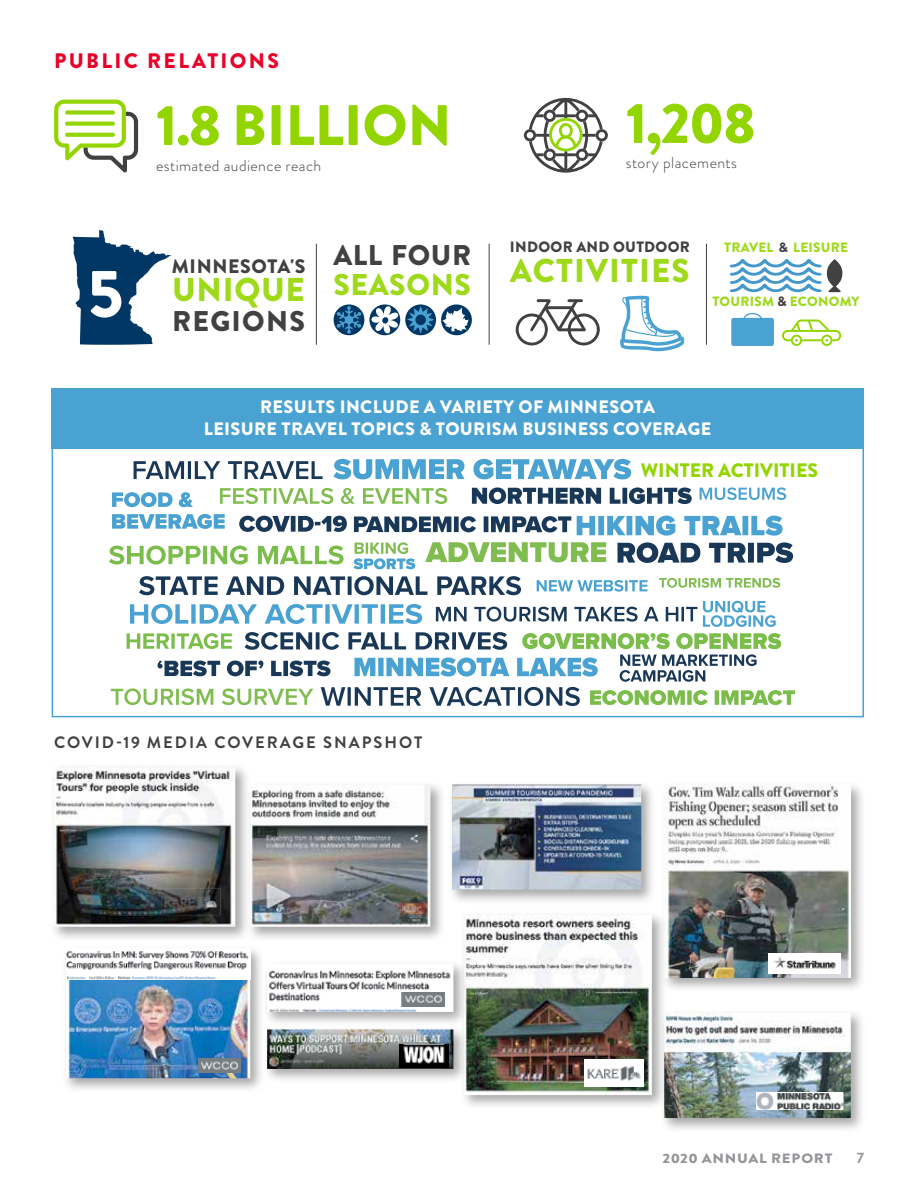
<style>
.page{position:relative;width:918px;height:1188px;background:#fff}
.page>*{position:absolute;margin:0;border:0;box-sizing:border-box;transform-origin:0 0}
.t1{font:900 67.5px "Brandon Grotesque";color:#fff}
.t2{font:900 57px "Brandon Grotesque";color:#93d500}
.t3{font:900 33px "Brandon Grotesque";letter-spacing:.035em;color:#9ed91a}
.t4{font:900 30px "Brandon Grotesque";letter-spacing:.02em;color:#9ed91a}
.t5{font:900 28.5px "Brandon Grotesque";letter-spacing:.045em;color:#414042}
.t6{font:900 21px "Brandon Grotesque";letter-spacing:.11em;color:#ea0029}
.t7{font:900 19.5px "Brandon Grotesque";color:#93d500}
.t8{font:900 19.5px "Brandon Grotesque";letter-spacing:.035em;color:#414042}
.t9{font:900 18px/21.6px "Brandon Grotesque";letter-spacing:.02em;color:#fff;text-align:center}
.t10{font:700 16.8px/20.2px "Proxima Nova";color:#fff;text-align:center}
.t11{font:700 16.5px "Brandon Grotesque";letter-spacing:.12em;color:#414042}
.t12{font:300 15.75px "Brandon Grotesque";letter-spacing:.025em;color:#414042}
.t13{font:900 15px "Brandon Grotesque";letter-spacing:.02em;color:#414042}
.t14{font:700 15px "Brandon Grotesque";color:#939598}
.t15{font:900 13.5px "Brandon Grotesque";letter-spacing:.02em;color:#9ed91a}
.t16{font:900 13.5px "Brandon Grotesque";letter-spacing:.05em;color:#939598;scale:1.11 1}
.s1{color:#414042}
</style>
<div class="page">
<svg style="left:54px;top:100px;width:84px;height:72px"></svg>
<div style="left:65px;top:110px;width:50px;height:5px;background:#93d500;border-radius:2px"></div>
<svg style="left:65px;top:122px;width:50px;height:4px"></svg>
<svg style="left:65px;top:133px;width:50px;height:4px"></svg>
<svg style="left:524px;top:98px;width:84px;height:75px"></svg>
<svg style="left:73px;top:230px;width:98px;height:115px"></svg>
<hr style="left:316px;top:244px;width:1px;height:101px;background:#414042">
<hr style="left:706px;top:244px;width:1px;height:101px;background:#414042">
<svg style="left:516px;top:299px;width:84px;height:47px"></svg>
<svg style="left:730px;top:259px;width:112px;height:34px"></svg>
<div style="left:731px;top:318px;width:43px;height:28px;background:#49a2d2;border-radius:2px"></div>
<div style="left:743px;top:313px;width:19px;height:12px;border:1px solid #49a2d2;border-radius:50%"></div>
<hr style="left:489px;top:244px;width:1px;height:101px;background:#414042">
<svg style="left:334px;top:304px;width:30px;height:31px"></svg>
<svg style="left:337px;top:306px;width:24px;height:28px"></svg>
<svg style="left:369px;top:304px;width:31px;height:31px"></svg>
<svg style="left:371px;top:306px;width:28px;height:28px"></svg>
<svg style="left:405px;top:304px;width:31px;height:31px"></svg>
<svg style="left:407px;top:306px;width:28px;height:28px"></svg>
<svg style="left:441px;top:304px;width:31px;height:31px"></svg>
<svg style="left:443px;top:308px;width:26px;height:24px"></svg>
<svg style="left:620px;top:295px;width:65px;height:56px"></svg>
<svg style="left:782px;top:320px;width:59px;height:26px"></svg>
<div style="left:50px;top:763px;width:200px;height:179px;background:#000;opacity:.35"></div>
<img style="left:54px;top:767px;width:181px;height:160px">
<img style="left:161px;top:889px;width:59px;height:26px">
<div style="left:448px;top:780px;width:208px;height:125px;background:#000;opacity:.35"></div>
<img style="left:452px;top:785px;width:189px;height:105px">
<div style="left:246px;top:780px;width:200px;height:162px;background:#000;opacity:.35"></div>
<img style="left:250px;top:785px;width:180px;height:142px">
<div style="left:661px;top:780px;width:205px;height:213px;background:#000;opacity:.35"></div>
<img style="left:665px;top:785px;width:186px;height:193px">
<img style="left:768px;top:954px;width:73px;height:19px">
<div style="left:459px;top:910px;width:208px;height:200px;background:#000;opacity:.35"></div>
<img style="left:464px;top:915px;width:188px;height:180px">
<img style="left:584px;top:1060px;width:60px;height:26px">
<div style="left:263px;top:959px;width:206px;height:68px;background:#000;opacity:.35"></div>
<img style="left:267px;top:964px;width:186px;height:48px">
<img style="left:402px;top:992px;width:42px;height:14px">
<div style="left:660px;top:1008px;width:206px;height:125px;background:#000;opacity:.35"></div>
<img style="left:664px;top:1012px;width:187px;height:106px">
<svg style="left:757px;top:1109px;width:86px;height:1px"></svg>
<svg style="left:843px;top:1093px;width:1px;height:16px"></svg>
<img style="left:757px;top:1093px;width:86px;height:16px">
<div style="left:62px;top:945px;width:204px;height:149px;background:#000;opacity:.35"></div>
<img style="left:66px;top:949px;width:184px;height:129px">
<img style="left:66px;top:975px;width:184px;height:4px">
<img style="left:198px;top:1058px;width:42px;height:15px">
<div style="left:263px;top:1025px;width:206px;height:59px;background:#000;opacity:.35"></div>
<img style="left:267px;top:1029px;width:186px;height:40px">
<img style="left:399px;top:1044px;width:50px;height:23px">
<div style="left:52px;top:389px;width:812px;height:60px;background:#49a2d2"></div>
<svg style="left:659px;top:578px;width:121px;height:10px"></svg>
<svg style="left:472px;top:487px;width:220px;height:17px"></svg>
<svg style="left:220px;top:488px;width:227px;height:16px"></svg>
<svg style="left:139px;top:576px;width:382px;height:19px"></svg>
<svg style="left:537px;top:580px;width:110px;height:12px"></svg>
<svg style="left:577px;top:516px;width:206px;height:20px"></svg>
<svg style="left:700px;top:487px;width:86px;height:13px"></svg>
<svg style="left:425px;top:542px;width:181px;height:20px"></svg>
<svg style="left:618px;top:542px;width:175px;height:21px"></svg>
<svg style="left:109px;top:546px;width:235px;height:19px"></svg>
<svg style="left:354px;top:542px;width:61px;height:27px"></svg>
<svg style="left:134px;top:461px;width:189px;height:18px"></svg>
<svg style="left:333px;top:459px;width:298px;height:20px"></svg>
<svg style="left:484px;top:516px;width:87px;height:16px"></svg>
<svg style="left:354px;top:516px;width:122px;height:16px"></svg>
<svg style="left:239px;top:516px;width:108px;height:16px"></svg>
<svg style="left:112px;top:514px;width:113px;height:15px"></svg>
<svg style="left:112px;top:492px;width:81px;height:15px"></svg>
<svg style="left:111px;top:601px;width:684px;height:105px"></svg>
<p class="t6" style="left:54px;top:46px;width:226px">PUBLIC RELATIONS</p>
<h1 class="t1" style="left:88px;top:246px;width:37px">5</h1>
<h2 class="t2" style="left:156px;top:85px;width:297px">1.8 BILLION</h2>
<p class="t12" style="left:156px;top:155px;width:167px">estimated audience reach</p>
<p class="t8" style="left:172px;top:252px;width:135px">MINNESOTA'S</p>
<h3 class="t3" style="left:172px;top:266px;width:134px">UNIQUE</h3>
<h3 class="t5" style="left:172px;top:301px;width:134px">REGIONS</h3>
<h3 class="t5" style="left:333px;top:235px;width:139px">ALL FOUR</h3>
<h3 class="t4" style="left:333px;top:263px;width:139px">SEASONS</h3>
<h2 class="t2" style="left:626px;top:83px;width:131px">1,208</h2>
<p class="t12" style="left:626px;top:151px;width:113px">story placements</p>
<p class="t13" style="left:510px;top:236px;width:181px">INDOOR AND OUTDOOR</p>
<h3 class="t3" style="left:510px;top:248px;width:181px">ACTIVITIES</h3>
<p class="t15" style="left:724px;top:238px;width:125px">TRAVEL <span class="s1">&amp;</span> LEISURE</p>
<p class="t15" style="left:712px;top:292px;width:149px">TOURISM <span class="s1">&amp;</span> ECONOMY</p>
<p class="t9" style="left:204px;top:397px;width:509px">RESULTS INCLUDE A VARIETY OF MINNESOTA<br>LEISURE TRAVEL TOPICS &amp; TOURISM BUSINESS COVERAGE</p>
<p class="t10" style="left:224px;top:399px;width:470px">RESULTS INCLUDE A VARIETY OF MINNESOTA<br>LEISURE TRAVEL TOPICS &amp; TOURISM BUSINESS COVERAGE</p>
<p class="t11" style="left:54px;top:731px;width:370px">COVID-19 MEDIA COVERAGE SNAPSHOT</p>
<p class="t7" style="left:641px;top:456px;width:179px">WINTER ACTIVITIES</p>
<p class="t16" style="left:663px;top:1149px;width:155px">2020 ANNUAL REPORT</p>
<p class="t14" style="left:857px;top:1148px;width:9px">7</p>
</div>
